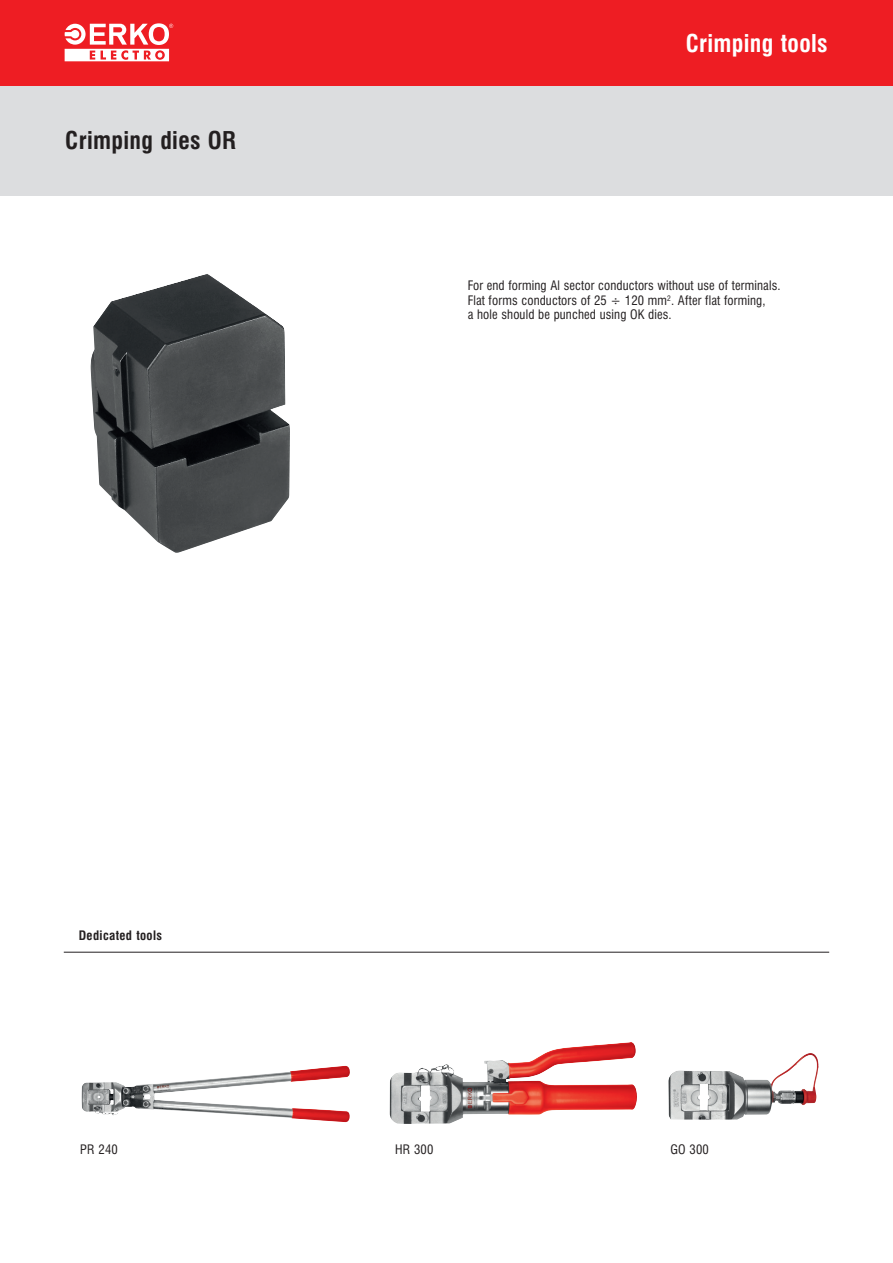
<style>
.page{position:relative;width:893px;height:1263px;background:#fff}
.page>*{position:absolute;margin:0;border:0;box-sizing:border-box;transform-origin:0 0}
._1_NAZWY_TYTULY{font:700 22.5px "Swis 721 Cn PL";letter-spacing:.015em;color:#231f20}
._1_NAZWY_TYTULY-2{font:700 22.5px "Swis 721 Cn PL";letter-spacing:.015em;color:#fff}
._01_txt_praski{font:12px/14.4px "Swis 721 Cn PL";letter-spacing:.01em;color:#231f20}
._1_NAZWY_TYTULY-3{font:12px "Swis 721 Cn PL";letter-spacing:.015em;color:#231f20}
._1_NAZWY_TYTULY-4{font:700 12px "Swis 721 Cn PL";letter-spacing:.03em;color:#231f20}
</style>
<div class="page">
<div style="left:0;top:85px;width:893px;height:111px;background:#dcdddf"></div>
<div style="left:0;top:0;width:893px;height:85px;background:#ee1d23"></div>
<svg style="left:65px;top:23px;width:108px;height:38px"></svg>
<hr style="left:64px;top:952px;width:765px;height:1px;background:#231f20">
<img style="left:82px;top:1066px;width:268px;height:56px">
<img style="left:390px;top:1042px;width:247px;height:82px">
<img style="left:668px;top:1053px;width:151px;height:66px">
<img style="left:91px;top:274px;width:199px;height:279px">
<p class="_1_NAZWY_TYTULY" style="left:65px;top:126px;width:172px">Crimping dies OR</p>
<p class="_1_NAZWY_TYTULY-2" style="left:686px;top:29px;width:144px">Crimping tools</p>
<p class="_01_txt_praski" style="left:468px;top:278px;width:314px">For end forming Al sector conductors without use of terminals.<br>Flat forms conductors of 25 ÷ 120 mm<sup>2</sup>. After flat forming,<br>a hole should be punched using OK dies.</p>
<p class="_1_NAZWY_TYTULY-4" style="left:79px;top:927px;width:85px">Dedicated tools</p>
<p class="_1_NAZWY_TYTULY-3" style="left:80px;top:1142px;width:39px">PR 240</p>
<p class="_1_NAZWY_TYTULY-3" style="left:395px;top:1142px;width:40px">HR 300</p>
<p class="_1_NAZWY_TYTULY-3" style="left:670px;top:1142px;width:40px">GO 300</p>
</div>
